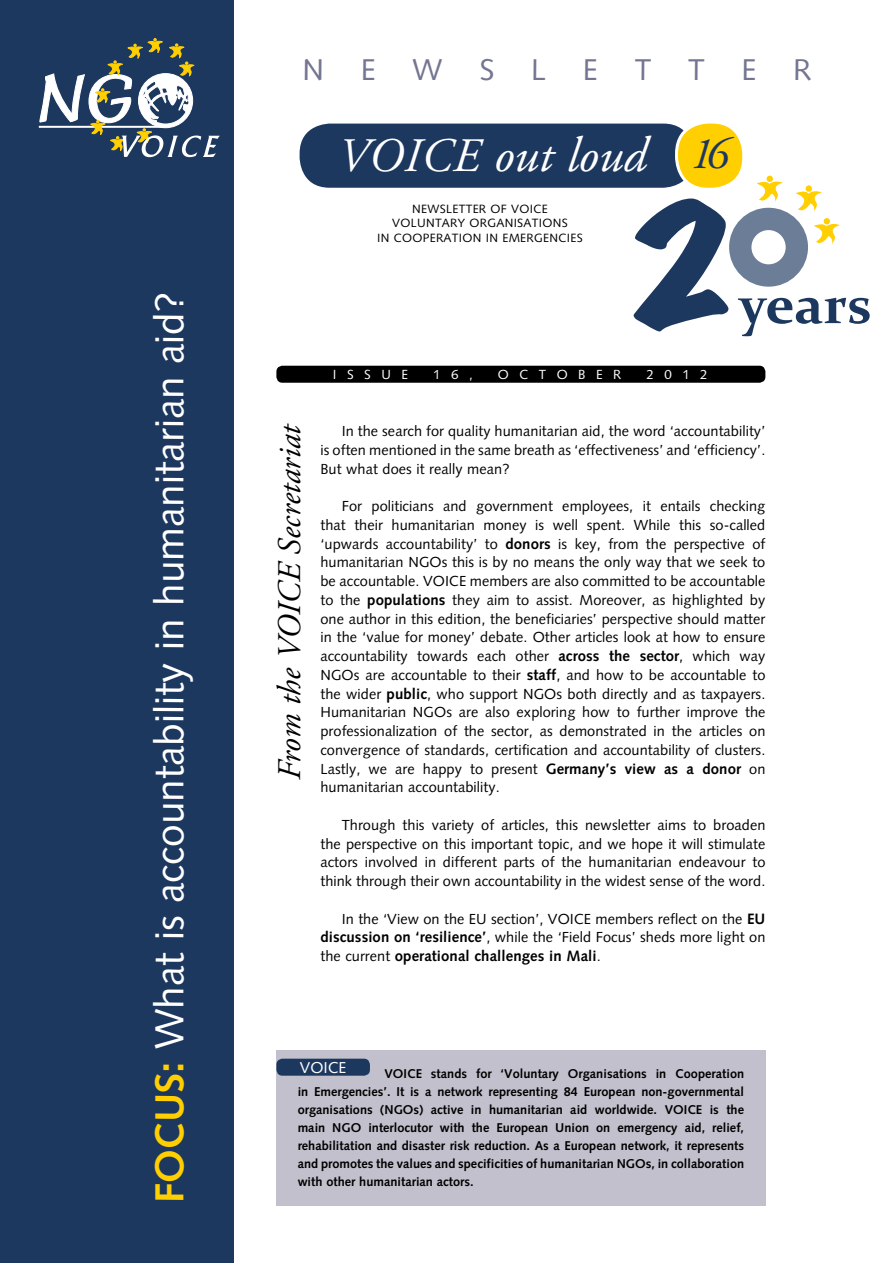
<style>
.page{position:relative;width:893px;height:1263px;background:#fff}
.page>*{position:absolute;margin:0;border:0;box-sizing:border-box;transform-origin:0 0}
.t1{font:italic 49.5px "Adobe Garamond Pro";color:#fff}
.t2{font:italic 45px "Adobe Garamond Pro";color:#1d385f}
.t3{font:40.5px "Syntax LT Std";color:#fff}
.t4{font:italic 33px "Adobe Garamond Pro";color:#000}
.t5{font:30px "Syntax LT Std";color:#747691}
.t6{font:15.75px "Syntax LT Std";color:#fff}
.t7{font:700 15px "Syntax LT Std";letter-spacing:.005em;color:#000}
.t8{font:14.55px/18.8px "Syntax LT Std";letter-spacing:.005em;color:#000;text-align:justify}
.t9{font:13.2px "Syntax LT Std";letter-spacing:.8em;color:#fff}
.t10{font:700 12.75px/18px "Syntax LT Std";color:#000;text-align:justify}
.t11{font:12px "Syntax LT Std";letter-spacing:.025em;color:#000}
.s1{font-weight:700;color:#ffcf01}
.s2{font-size:48px}
.s3{font-weight:700;font-size:15px}
.s4{font-weight:400;font-size:14.55px}
</style>
<div class="page">
<div style="left:276px;top:366px;width:489px;height:17px;background:#000;border-radius:6px"></div>
<div style="left:0;top:0;width:234px;height:1263px;background:#1d385f"></div>
<svg style="left:39px;top:38px;width:181px;height:119px"></svg>
<div style="left:298px;top:122px;width:397px;height:67px;background:#1d385f;border-radius:32px"></div>
<div style="left:297px;top:121px;width:399px;height:70px;border:3px solid #fff;border-radius:32px"></div>
<div style="left:677px;top:122px;width:67px;height:67px;background:#ffcf01;border-radius:31px"></div>
<div style="left:675px;top:121px;width:70px;height:70px;border:3px solid #fff;border-radius:31px"></div>
<div style="left:276px;top:1050px;width:489px;height:155px;background:#c1c0cc"></div>
<div style="left:276px;top:1059px;width:94px;height:17px;background:#1d385f;border-radius:6px"></div>
<div style="left:806px;top:185px;width:6px;height:7px;background:#ffcf01;border-radius:50%"></div>
<svg style="left:793px;top:190px;width:47px;height:54px"></svg>
<svg style="left:757px;top:176px;width:26px;height:26px"></svg>
<div style="left:731px;top:209px;width:75px;height:76px;background:#6c7e97;border-radius:50%"></div>
<div style="left:729px;top:208px;width:79px;height:79px;border:3px solid #1d385f;border-radius:50%"></div>
<div style="left:751px;top:230px;width:35px;height:34px;background:#fff;border-radius:50%"></div>
<svg style="left:738px;top:298px;width:132px;height:38px"></svg>
<svg style="left:634px;top:199px;width:95px;height:133px"></svg>
<h3 class="t3" style="left:145px;top:1203px;width:913px;rotate:-90deg"><span class="s1">FOCUS:</span> What is accountability in humanitarian aid?</h3>
<h3 class="t5" style="left:302px;top:52px;width:71px">N e</h3>
<h3 class="t5" style="left:413px;top:52px;width:80px">w s</h3>
<h3 class="t5" style="left:531px;top:52px;width:64px">l e</h3>
<h3 class="t5" style="left:635px;top:52px;width:119px">tte</h3>
<h3 class="t5" style="left:793px;top:52px;width:20px">r</h3>
<h1 class="t1" style="left:338px;top:126px;width:310px"><span class="s2">Voice</span> out loud</h1>
<p class="t11" style="left:412px;top:202px;width:137px">Newsletter of VOICE</p>
<p class="t11" style="left:392px;top:216px;width:169px">Voluntary Organisati ons</p>
<p class="t11" style="left:377px;top:231px;width:196px">in Cooperation in Emergencies</p>
<h2 class="t2" style="left:690px;top:127px;width:40px">16</h2>
<h3 class="t4" style="left:270px;top:780px;width:359px;rotate:-90deg">From the VOICE Secretariat</h3>
<p class="t9" style="left:333px;top:367px;width:77px">ISSUE</p>
<p class="t9" style="left:433px;top:367px;width:41px">16,</p>
<p class="t9" style="left:498px;top:367px;width:125px">octobe r</p>
<p class="t9" style="left:646px;top:367px;width:63px">2012</p>
<p class="t8" style="left:320px;top:422px;width:446px;text-indent:21px">In the search for quality humanitarian aid, the word ‘accountability’ is often mentioned in the same breath as ‘effectiveness’ and ‘efficiency’.<br>But what does it really mean?</p>
<p class="t8" style="left:320px;top:497px;width:447px;text-indent:21px">For politicians and government employees, it entails checking that their humanitarian money is well spent. While this so-called ‘upwards accountability’ to <span class="s3">donors</span> is key, from the perspective of humanitarian NGOs this is by no means the only way that we seek to be accountable. VOICE members are also committed to be accountable to the <span class="s3">populations</span> they aim to assist. Moreover, as highlighted by one author in this edition, the beneficiaries’ perspective should matter in the ‘value for money’ debate. Other articles look at how to ensure accountability towards each other <span class="s3">across the sector</span>, which way NGOs are accountable to their <span class="s3">staff</span>, and how to be accountable to the wider <span class="s3">public</span>, who support NGOs both directly and as taxpayers.<br>Humanitarian NGOs are also exploring how to further improve the professionalization of the sector, as demonstrated in the articles on convergence of standards, certification and accountability of clusters.<br>Lastly, we are happy to present <span class="s3">Germany’s view as a donor</span> on humanitarian accountability.</p>
<p class="t8" style="left:320px;top:816px;width:446px;text-indent:21px">Through this variety of articles, this newsletter aims to broaden the perspective on this important topic, and we hope it will stimulate actors involved in different parts of the humanitarian endeavour to think through their own accountability in the widest sense of the word.</p>
<p class="t8" style="left:320px;top:909px;width:446px;text-align:right">In the ‘View on the EU section’, VOICE members reflect on the <span class="s3">EU discussion on ‘resilience’</span>, while the ‘Field Focus’ sheds more light on</p>
<p class="t7" style="left:320px;top:947px;width:282px"><span class="s4">the current</span> operational challenges in Mali<span class="s4">.</span></p>
<p class="t6" style="left:300px;top:1058px;width:46px">Voice</p>
<p class="t10" style="left:298px;top:1064px;width:448px;text-indent:87px">VOICE stands for ‘Voluntary Organisations in Cooperation in Emergencies’. It is a network representing 84 European non-governmental organisations (NGOs) active in humanitarian aid worldwide. VOICE is the main NGO interlocutor with the European Union on emergency aid, relief, rehabilitation and disaster risk reduction. As a European network, it represents and promotes the values and specificities of humanitarian NGOs, in collaboration with other humanitarian actors.</p>
</div>
